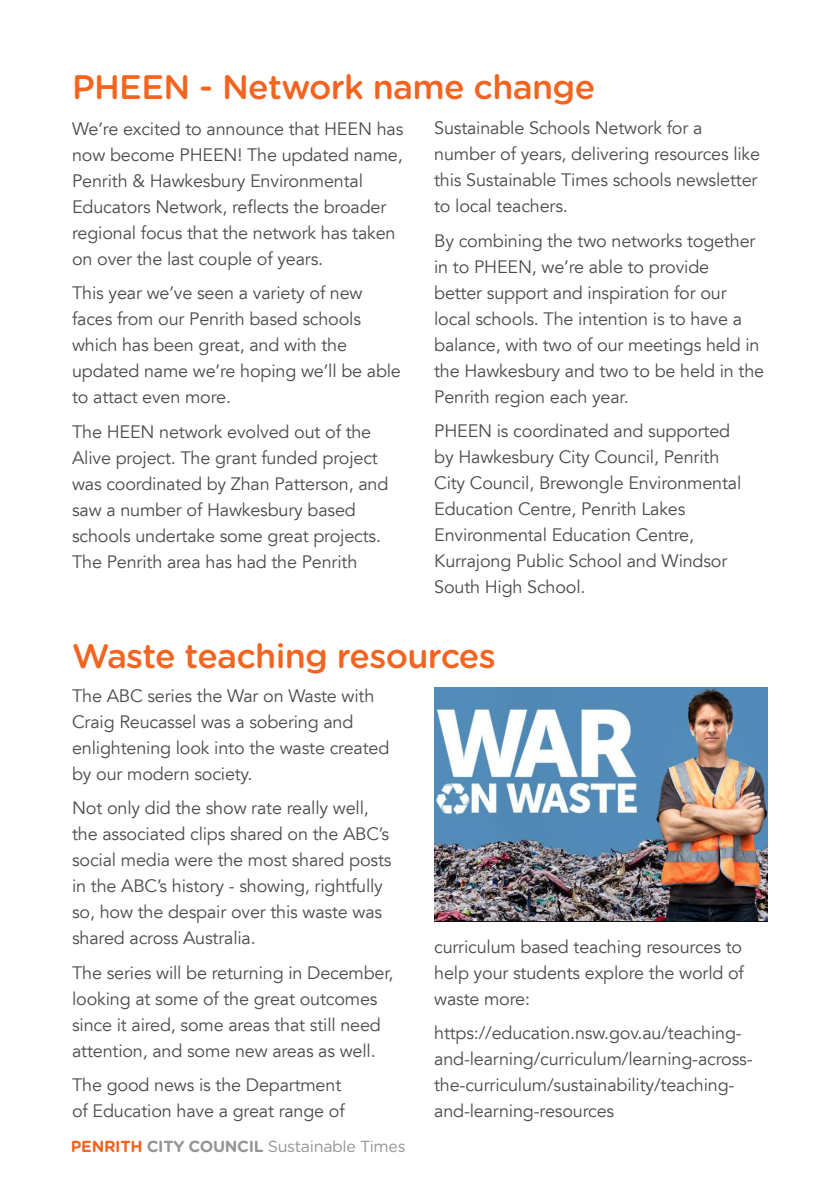
<style>
.page{position:relative;width:840px;height:1191px;background:#fff}
.page>*{position:absolute;margin:0;border:0;box-sizing:border-box;transform-origin:0 0}
.t1{font:500 34px "Gotham Rounded";letter-spacing:-.02em;color:#f36421}
.Body_Copy{font:18px/26px "Avenir LT";letter-spacing:-.01em;color:#4b4c4d}
.t2{font:16px "Gotham Rounded";letter-spacing:-.02em;color:#939598}
.s1{font-weight:700;color:#f36421}
.s2{font-weight:700}
</style>
<div class="page">
<img style="left:434px;top:688px;width:333px;height:233px">
<h2 class="t1" style="left:72px;top:63px;width:524px">PHEEN - Network name change</h2>
<p class="Body_Copy" style="left:72px;top:116px;width:332px">We’re excited to announce that HEEN has now become PHEEN! The updated name, Penrith &amp; Hawkesbury Environmental Educators Network, reflects the broader regional focus that the network has taken on over the last couple of years.</p>
<p class="Body_Copy" style="left:72px;top:280px;width:330px">This year we’ve seen a variety of new faces from our Penrith based schools which has been great, and with the updated name we’re hoping we’ll be able to attact even more.</p>
<p class="Body_Copy" style="left:72px;top:419px;width:318px">The HEEN network evolved out of the Alive project. The grant funded project was coordinated by Zhan Patterson, and saw a number of Hawkesbury based schools undertake some great projects.<br>The Penrith area has had the Penrith</p>
<p class="Body_Copy" style="left:434px;top:116px;width:327px">Sustainable Schools Network for a number of years, delivering resources like this Sustainable Times schools newsletter to local teachers.</p>
<p class="Body_Copy" style="left:434px;top:228px;width:331px">By combining the two networks together in to PHEEN, we’re able to provide<br>better support and inspiration for our local schools. The intention is to have a balance, with two of our meetings held in the Hawkesbury and two to be held in the Penrith region each year.</p>
<p class="Body_Copy" style="left:434px;top:419px;width:308px">PHEEN is coordinated and supported by Hawkesbury City Council, Penrith City Council, Brewongle Environmental Education Centre, Penrith Lakes Environmental Education Centre, Kurrajong Public School and Windsor South High School.</p>
<h2 class="t1" style="left:72px;top:631px;width:425px">Waste teaching resources</h2>
<p class="Body_Copy" style="left:72px;top:683px;width:318px">The ABC series the War on Waste with Craig Reucassel was a sobering and enlightening look into the waste created by our modern society.</p>
<p class="Body_Copy" style="left:72px;top:795px;width:321px">Not only did the show rate really well, the associated clips shared on the ABC’s social media were the most shared posts in the ABC’s history - showing, rightfully so, how the despair over this waste was shared across Australia.</p>
<p class="Body_Copy" style="left:72px;top:960px;width:323px">The series will be returning in December, looking at some of the great outcomes since it aired, some areas that still need attention, and some new areas as well.</p>
<p class="Body_Copy" style="left:72px;top:1072px;width:274px">The good news is the Department of Education have a great range of</p>
<p class="Body_Copy" style="left:434px;top:934px;width:311px;text-align:justify">curriculum based teaching resources to help your students explore the world of waste more:</p>
<p class="Body_Copy" style="left:434px;top:1020px;width:320px">https://education.nsw.gov.au/teaching&shy;and-learning/curriculum/learning-across&shy;the-curriculum/sustainability/teaching&shy;and-learning-resources</p>
<p class="t2" style="left:71px;top:1135px;width:336px"><span class="s1">PENRITH</span> <span class="s2">CITY COUNCIL</span> Sustainable Times</p>
</div>
